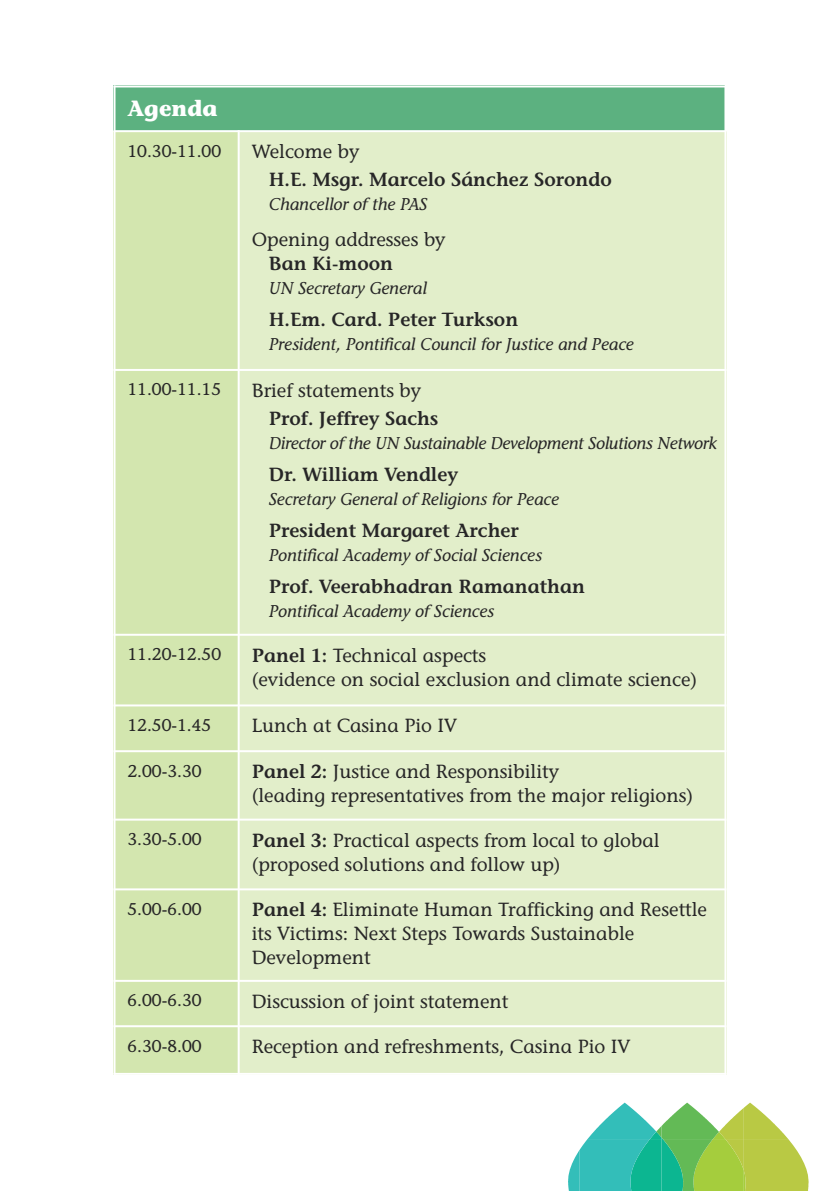
<style>
.page{position:relative;width:840px;height:1191px;background:#fff}
.page>*{position:absolute;margin:0;border:0;box-sizing:border-box;transform-origin:0 0}
.t1{font:700 22px "Stone Informal Std";color:#fff}
.t2{font:500 19px/24px "Stone Informal Std";color:#272627}
.t3{font:600 19px "Stone Informal Std";color:#272627}
.t4{font:italic 500 17px "Stone Informal Std";color:#272627}
.t5{font:500 17px "Stone Informal Std";color:#272627}
.s1{font-weight:600}
</style>
<div class="page">
<div style="left:113px;top:85px;width:612px;height:46px;background:#5cb180"></div>
<div style="left:113px;top:131px;width:125px;height:239px;background:#d3e6af"></div>
<div style="left:238px;top:131px;width:488px;height:239px;background:#e2eeca"></div>
<div style="left:113px;top:370px;width:125px;height:265px;background:#d3e6af"></div>
<div style="left:238px;top:370px;width:488px;height:265px;background:#e2eeca"></div>
<div style="left:113px;top:635px;width:125px;height:70px;background:#d3e6af"></div>
<div style="left:238px;top:635px;width:488px;height:70px;background:#e2eeca"></div>
<div style="left:113px;top:705px;width:125px;height:46px;background:#d3e6af"></div>
<div style="left:238px;top:705px;width:488px;height:46px;background:#e2eeca"></div>
<div style="left:113px;top:751px;width:125px;height:68px;background:#d3e6af"></div>
<div style="left:238px;top:751px;width:488px;height:68px;background:#e2eeca"></div>
<div style="left:113px;top:819px;width:125px;height:70px;background:#d3e6af"></div>
<div style="left:238px;top:819px;width:488px;height:70px;background:#e2eeca"></div>
<div style="left:113px;top:889px;width:125px;height:92px;background:#d3e6af"></div>
<div style="left:238px;top:889px;width:488px;height:92px;background:#e2eeca"></div>
<div style="left:113px;top:981px;width:125px;height:45px;background:#d3e6af"></div>
<div style="left:238px;top:981px;width:488px;height:45px;background:#e2eeca"></div>
<div style="left:113px;top:1026px;width:125px;height:48px;background:#d3e6af"></div>
<div style="left:238px;top:1026px;width:488px;height:48px;background:#e2eeca"></div>
<hr style="left:113px;top:85px;width:2px;height:989px;background:#fff">
<hr style="left:237px;top:130px;width:2px;height:944px;background:#fff">
<hr style="left:724px;top:85px;width:2px;height:989px;background:#fff">
<hr style="left:113px;top:85px;width:613px;height:2px;background:#fff">
<hr style="left:113px;top:130px;width:613px;height:2px;background:#fff">
<hr style="left:113px;top:369px;width:613px;height:2px;background:#fff">
<hr style="left:113px;top:634px;width:613px;height:2px;background:#fff">
<hr style="left:113px;top:704px;width:613px;height:2px;background:#fff">
<hr style="left:113px;top:750px;width:613px;height:2px;background:#fff">
<hr style="left:113px;top:818px;width:613px;height:2px;background:#fff">
<hr style="left:113px;top:888px;width:613px;height:2px;background:#fff">
<hr style="left:113px;top:980px;width:613px;height:2px;background:#fff">
<hr style="left:113px;top:1025px;width:613px;height:2px;background:#fff">
<hr style="left:113px;top:1072px;width:613px;height:2px;background:#fff">
<svg style="left:568px;top:1102px;width:240px;height:89px"></svg>
<p class="t1" style="left:127px;top:99px;width:91px">Agenda</p>
<p class="t5" style="left:127px;top:144px;width:95px">10.30-11.00</p>
<p class="t2" style="left:251px;top:141px;width:109px">Welcome by</p>
<p class="t3" style="left:268px;top:172px;width:344px">H.E. Msgr. Marcelo Sánchez Sorondo</p>
<p class="t4" style="left:268px;top:198px;width:160px">Chancellor of the PAS</p>
<p class="t2" style="left:251px;top:229px;width:195px">Opening addresses by</p>
<p class="t3" style="left:268px;top:256px;width:126px">Ban Ki-moon</p>
<p class="t4" style="left:268px;top:282px;width:160px">UN Secretary General</p>
<p class="t3" style="left:268px;top:312px;width:251px">H.Em. Card. Peter Turkson</p>
<p class="t4" style="left:268px;top:338px;width:366px">President, Pontifical Council for Justice and Peace</p>
<p class="t5" style="left:127px;top:383px;width:95px">11.00-11.15</p>
<p class="t2" style="left:251px;top:380px;width:171px">Brief statements by</p>
<p class="t3" style="left:268px;top:411px;width:171px">Prof. Jeffrey Sachs</p>
<p class="t4" style="left:268px;top:436px;width:449px">Director of the UN Sustainable Development Solutions Network</p>
<p class="t3" style="left:268px;top:467px;width:191px">Dr. William Vendley</p>
<p class="t4" style="left:268px;top:492px;width:291px">Secretary General of Religions for Peace</p>
<p class="t3" style="left:268px;top:523px;width:252px">President Margaret Archer</p>
<p class="t4" style="left:268px;top:548px;width:275px">Pontifical Academy of Social Sciences</p>
<p class="t3" style="left:268px;top:579px;width:317px">Prof. Veerabhadran Ramanathan</p>
<p class="t4" style="left:268px;top:604px;width:227px">Pontifical Academy of Sciences</p>
<p class="t5" style="left:127px;top:648px;width:95px">11.20-12.50</p>
<p class="t2" style="left:251px;top:645px;width:447px"><span class="s1">Panel 1:</span> Technical aspects<br>(evidence on social exclusion and climate science)</p>
<p class="t5" style="left:127px;top:718px;width:85px">12.50-1.45</p>
<p class="t2" style="left:251px;top:716px;width:207px">Lunch at Casina Pio IV</p>
<p class="t5" style="left:127px;top:764px;width:75px">2.00-3.30</p>
<p class="t2" style="left:251px;top:761px;width:443px"><span class="s1">Panel 2:</span> Justice and Responsibility<br>(leading representatives from the major religions)</p>
<p class="t5" style="left:127px;top:832px;width:75px">3.30-5.00</p>
<p class="t2" style="left:251px;top:830px;width:409px"><span class="s1">Panel 3:</span> Practical aspects from local to global (proposed solutions and follow up)</p>
<p class="t5" style="left:127px;top:902px;width:75px">5.00-6.00</p>
<p class="t2" style="left:251px;top:899px;width:456px"><span class="s1">Panel 4:</span> Eliminate Human Trafficking and Resettle its Victims: Next Steps Towards Sustainable<br>Development</p>
<p class="t5" style="left:127px;top:994px;width:75px">6.00-6.30</p>
<p class="t2" style="left:251px;top:991px;width:258px">Discussion of joint statement</p>
<p class="t5" style="left:127px;top:1039px;width:75px">6.30-8.00</p>
<p class="t2" style="left:251px;top:1036px;width:380px">Reception and refreshments, Casina Pio IV</p>
</div>
